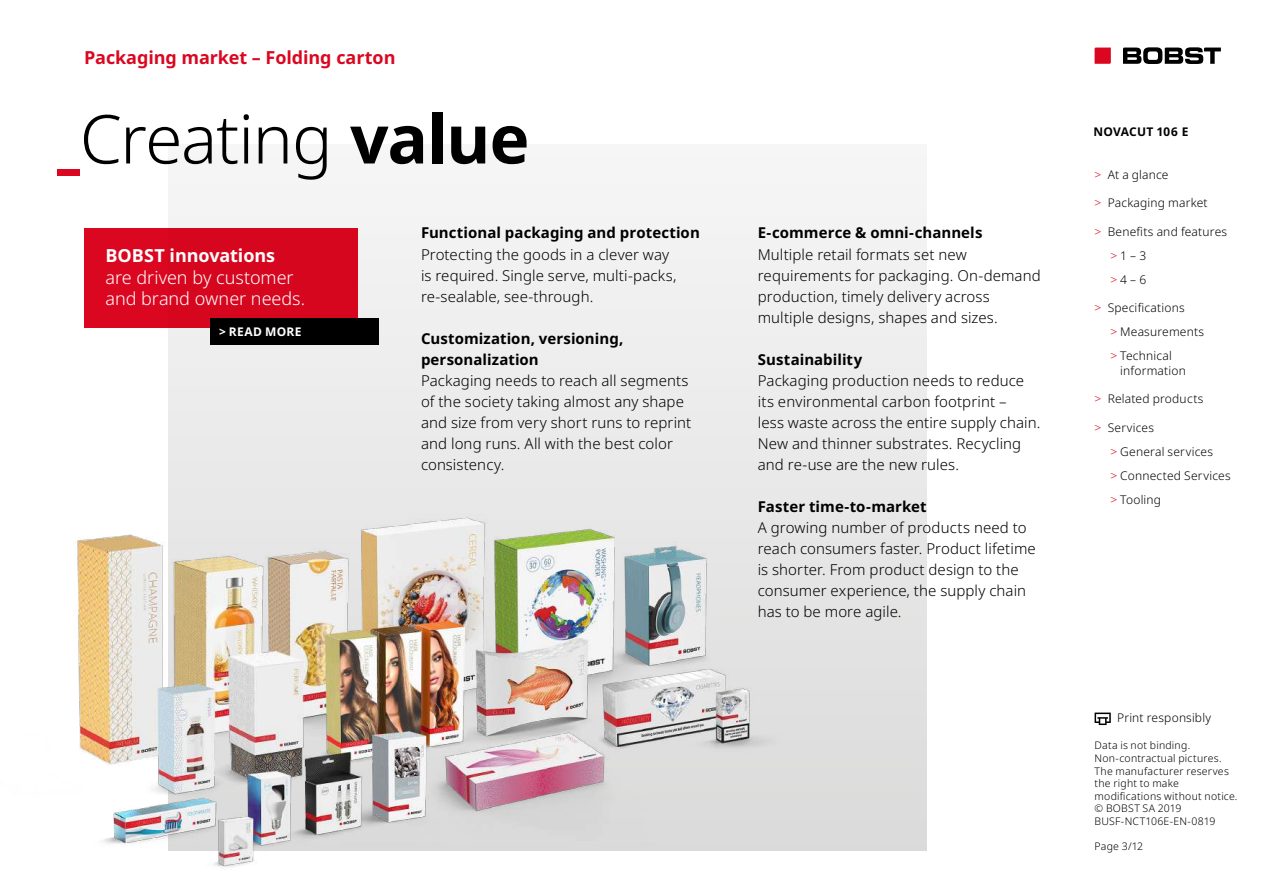
<style>
.page{position:relative;width:1263px;height:893px;background:#fff}
.page>*{position:absolute;margin:0;border:0;box-sizing:border-box;transform-origin:0 0}
.t1{font:300 67.5px "Noto Sans";letter-spacing:-.02em;color:#000}
.t2{font:300 18px/21.6px "Noto Sans";color:#fff}
.t3{font:700 18px "Noto Sans";letter-spacing:-.005em;color:#db0720}
.t4{font:700 18px "Noto Sans";letter-spacing:-.005em;color:#fff}
.t5{font:300 15px/21px "Noto Sans";letter-spacing:.005em;color:#000}
.t6{font:700 15px/21px "Noto Sans";letter-spacing:.005em;color:#000}
.t7{font:300 12px/24px "Noto Sans";letter-spacing:.015em;color:#000}
.t8{font:700 12px "Noto Sans";letter-spacing:.02em;color:#000}
.t9{font:700 12px "Noto Sans";letter-spacing:.03em;color:#fff}
.t10{font:300 10.5px/12.6px "Noto Sans";letter-spacing:.02em;color:#000}
.s1{font-weight:700;color:#db0720}
.s2{font-weight:700}
.s3{color:#db0720}
</style>
<div class="page">
<svg style="left:1094px;top:48px;width:17px;height:16px"></svg>
<svg style="left:1123px;top:47px;width:98px;height:17px"></svg>
<svg style="left:1094px;top:713px;width:17px;height:12px"></svg>
<div style="left:168px;top:145px;width:758px;height:705px;background:linear-gradient(to bottom,#f6f6f6,#dadada)"></div>
<div style="left:84px;top:228px;width:274px;height:99px;background:#db0720"></div>
<div style="left:210px;top:318px;width:169px;height:26px;background:#000"></div>
<img style="left:77px;top:497px;width:755px;height:372px">
<p class="t3" style="left:84px;top:45px;width:313px">Packaging market – Folding carton</p>
<h1 class="t1" style="left:55px;top:92px;width:476px"><span class="s1">ˍ</span>Creating <span class="s2">value</span></h1>
<p class="t4" style="left:105px;top:243px;width:171px">BOBST innovations</p>
<p class="t2" style="left:105px;top:267px;width:201px">are driven by customer and brand owner needs.</p>
<p class="t9" style="left:219px;top:323px;width:84px">&gt; READ MORE</p>
<p class="t6" style="left:421px;top:223px;width:280px">Functional packaging and protection</p>
<p class="t5" style="left:421px;top:244px;width:257px">Protecting the goods in a clever way is required. Single serve, multi-packs, re-sealable, see-through.</p>
<p class="t6" style="left:421px;top:328px;width:204px">Customization, versioning, personalization</p>
<p class="t5" style="left:421px;top:370px;width:272px">Packaging needs to reach all segments of the society taking almost any shape and size from very short runs to reprint and long runs. All with the best color consistency.</p>
<p class="t6" style="left:758px;top:223px;width:226px">E-commerce &amp; omni-channels</p>
<p class="t5" style="left:758px;top:244px;width:284px">Multiple retail formats set new requirements for packaging. On-demand production, timely delivery across multiple designs, shapes and sizes.</p>
<p class="t6" style="left:758px;top:349px;width:106px">Sustainability</p>
<p class="t5" style="left:758px;top:370px;width:284px">Packaging production needs to reduce its environmental carbon footprint –<br>less waste across the entire supply chain.<br>New and thinner substrates. Recycling and re-use are the new rules.</p>
<p class="t6" style="left:758px;top:496px;width:170px">Faster time-to-market</p>
<p class="t5" style="left:758px;top:517px;width:280px">A growing number of products need to reach consumers faster. Product lifetime is shorter. From product design to the consumer experience, the supply chain has to be more agile.</p>
<p class="t8" style="left:1093px;top:123px;width:96px">NOVACUT 106 E</p>
<p class="t7" style="left:1094px;top:163px;width:76px"><span class="s3">&gt;</span> At a glance</p>
<p class="t7" style="left:1094px;top:191px;width:115px"><span class="s3">&gt;</span> Packaging market</p>
<p class="t7" style="left:1110px;top:220px;width:118px;text-indent:-16px"><span class="s3">&gt;</span> Benefits and features <span class="s3">&gt;</span> 1 – 3<br><span class="s3">&gt;</span> 4 – 6</p>
<p class="t7" style="left:1110px;top:296px;width:95px;text-indent:-16px"><span class="s3">&gt;</span> Specifications<br><span class="s3">&gt;</span> Measurements <span class="s3">&gt;</span> Technical</p>
<p class="t7" style="left:1120px;top:359px;width:67px">information</p>
<p class="t7" style="left:1094px;top:387px;width:110px"><span class="s3">&gt;</span> Related products</p>
<p class="t7" style="left:1110px;top:416px;width:122px;text-indent:-16px"><span class="s3">&gt;</span> Services<br><span class="s3">&gt;</span> General services<br><span class="s3">&gt;</span> Connected Services <span class="s3">&gt;</span> Tooling</p>
<p class="t7" style="left:1117px;top:706px;width:95px">Print responsibly</p>
<p class="t10" style="left:1094px;top:739px;width:144px">Data is not binding.<br>Non-contractual pictures.<br>The manufacturer reserves the right to make modifications without notice. © BOBST SA 2019<br>BUSF-NCT106E-EN-0819</p>
<p class="t10" style="left:1094px;top:841px;width:50px">Page 3/12</p>
</div>
